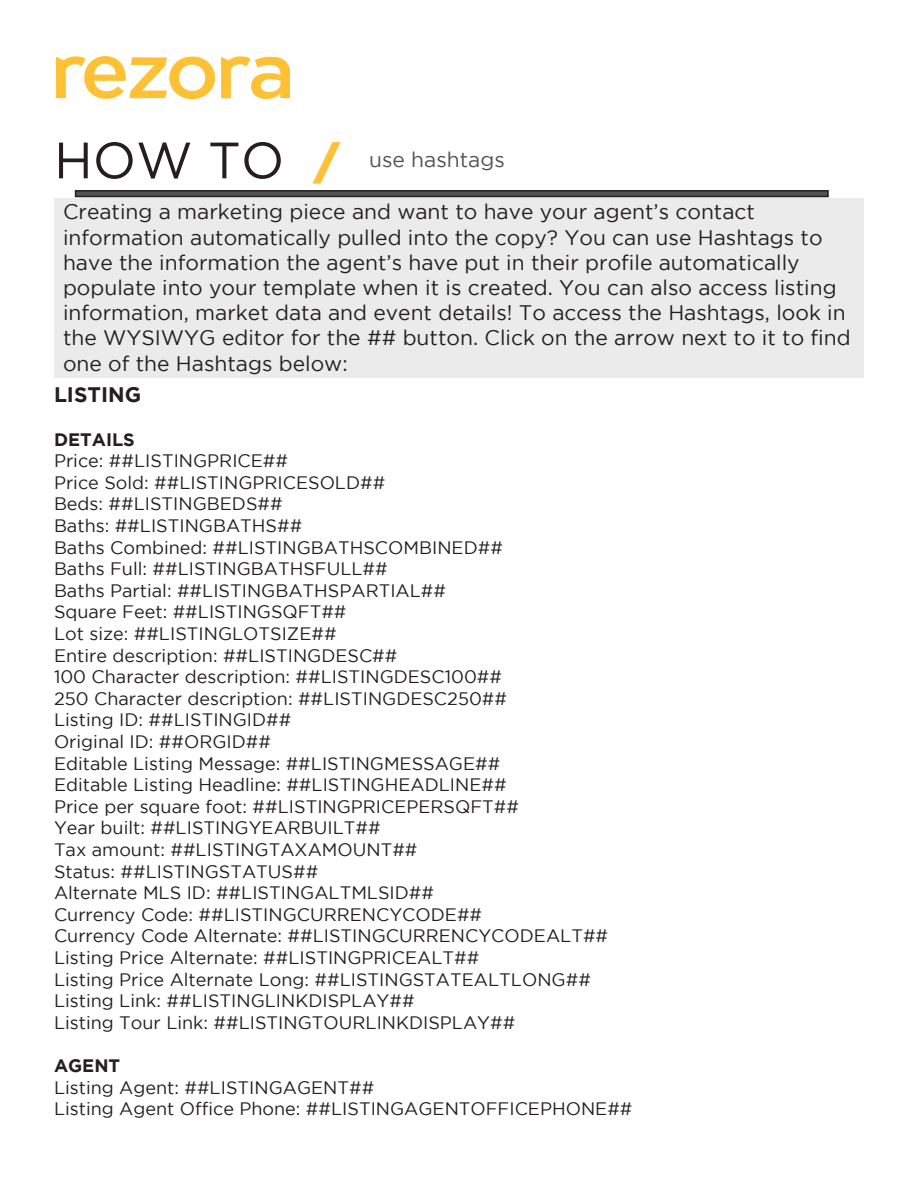
<style>
.page{position:relative;width:918px;height:1188px;background:#fff}
.page>*{position:absolute;margin:0;border:0;box-sizing:border-box;transform-origin:0 0}
.t1{font:51px "Gotham";color:#231f20}
.t2{font:21px/25.2px "Gotham";color:#231f20}
.t3{font:21px "Gotham";color:#535355}
.t4{font:700 21px "Gotham";color:#231f20}
.t5{font:18px "Gotham";color:#231f20}
.t6{font:700 18px "Gotham";color:#231f20}
.s1{font-family:"Gotham Ultra";font-size:45px;color:#fec135}
</style>
<div class="page">
<div style="left:76px;top:191px;width:752px;height:6px;background:#535355"></div>
<div style="left:75px;top:190px;width:754px;height:7px;border:2px solid #231f20"></div>
<img style="left:56px;top:56px;width:233px;height:43px">
<div style="left:54px;top:198px;width:810px;height:179px;background:#ebebeb"></div>
<p class="t1" style="left:54px;top:132px;width:287px">HOW TO <span class="s1">/</span></p>
<p class="t3" style="left:369px;top:148px;width:137px">use hashtags</p>
<p class="t2" style="left:63px;top:199px;width:789px">Creating a marketing piece and want to have your agent’s contact information automatically pulled into the copy? You can use Hashtags to have the information the agent’s have put in their profile automatically populate into your template when it is created. You can also access listing information, market data and event details! To access the Hashtags, look in the WYSIWYG editor for the ## button. Click on the arrow next to it to find one of the Hashtags below:</p>
<p class="t4" style="left:54px;top:383px;width:89px">LISTING</p>
<p class="t6" style="left:54px;top:429px;width:82px">DETAILS</p>
<p class="t5" style="left:54px;top:451px;width:236px">Price: ##LISTINGPRICE##</p>
<p class="t5" style="left:54px;top:472px;width:333px">Price Sold: ##LISTINGPRICESOLD##</p>
<p class="t5" style="left:54px;top:494px;width:230px">Beds: ##LISTINGBEDS##</p>
<p class="t5" style="left:54px;top:516px;width:250px">Baths: ##LISTINGBATHS##</p>
<p class="t5" style="left:54px;top:537px;width:450px">Baths Combined: ##LISTINGBATHSCOMBINED##</p>
<p class="t5" style="left:54px;top:559px;width:335px">Baths Full: ##LISTINGBATHSFULL##</p>
<p class="t5" style="left:54px;top:580px;width:394px">Baths Partial: ##LISTINGBATHSPARTIAL##</p>
<p class="t5" style="left:54px;top:602px;width:294px">Square Feet: ##LISTINGSQFT##</p>
<p class="t5" style="left:54px;top:624px;width:284px">Lot size: ##LISTINGLOTSIZE##</p>
<p class="t5" style="left:54px;top:645px;width:345px">Entire description: ##LISTINGDESC##</p>
<p class="t5" style="left:54px;top:667px;width:450px">100 Character description: ##LISTINGDESC100##</p>
<p class="t5" style="left:54px;top:688px;width:455px">250 Character description: ##LISTINGDESC250##</p>
<p class="t5" style="left:54px;top:710px;width:239px">Listing ID: ##LISTINGID##</p>
<p class="t5" style="left:54px;top:732px;width:219px">Original ID: ##ORGID##</p>
<p class="t5" style="left:54px;top:753px;width:448px">Editable Listing Message: ##LISTINGMESSAGE##</p>
<p class="t5" style="left:54px;top:775px;width:454px">Editable Listing Headline: ##LISTINGHEADLINE##</p>
<p class="t5" style="left:54px;top:796px;width:467px">Price per square foot: ##LISTINGPRICEPERSQFT##</p>
<p class="t5" style="left:54px;top:818px;width:328px">Year built: ##LISTINGYEARBUILT##</p>
<p class="t5" style="left:54px;top:840px;width:365px">Tax amount: ##LISTINGTAXAMOUNT##</p>
<p class="t5" style="left:54px;top:861px;width:266px">Status: ##LISTINGSTATUS##</p>
<p class="t5" style="left:54px;top:883px;width:382px">Alternate MLS ID: ##LISTINGALTMLSID##</p>
<p class="t5" style="left:54px;top:904px;width:430px">Currency Code: ##LISTINGCURRENCYCODE##</p>
<p class="t5" style="left:54px;top:926px;width:556px">Currency Code Alternate: ##LISTINGCURRENCYCODEALT##</p>
<p class="t5" style="left:54px;top:948px;width:427px">Listing Price Alternate: ##LISTINGPRICEALT##</p>
<p class="t5" style="left:54px;top:969px;width:538px">Listing Price Alternate Long: ##LISTINGSTATEALTLONG##</p>
<p class="t5" style="left:54px;top:991px;width:362px">Listing Link: ##LISTINGLINKDISPLAY##</p>
<p class="t5" style="left:54px;top:1012px;width:463px">Listing Tour Link: ##LISTINGTOURLINKDISPLAY##</p>
<p class="t6" style="left:54px;top:1055px;width:68px">AGENT</p>
<p class="t5" style="left:54px;top:1077px;width:322px">Listing Agent: ##LISTINGAGENT##</p>
<p class="t5" style="left:54px;top:1099px;width:580px">Listing Agent Office Phone: ##LISTINGAGENTOFFICEPHONE##</p>
</div>
